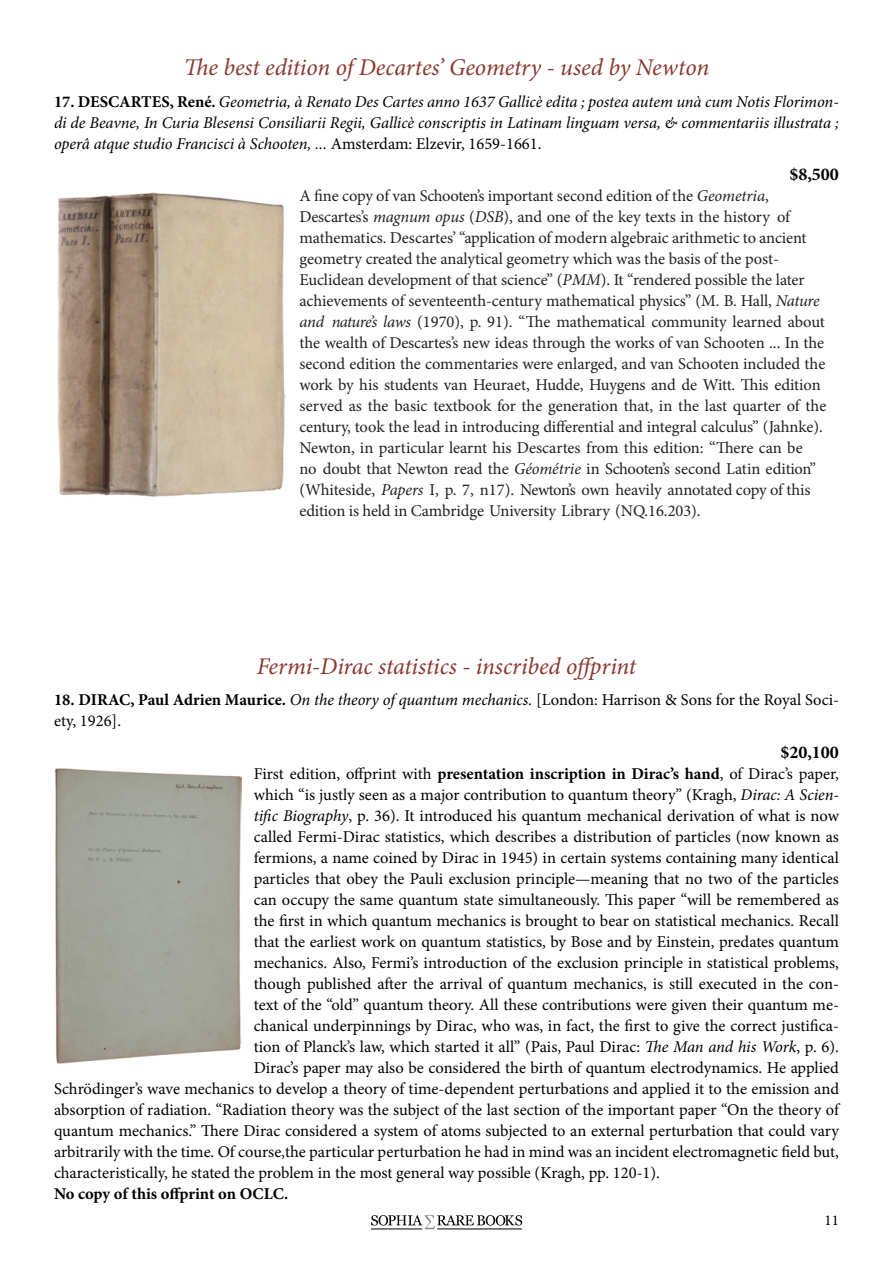
<style>
.page{position:relative;width:893px;height:1263px;background:#fff}
.page>*{position:absolute;margin:0;border:0;box-sizing:border-box;transform-origin:0 0}
.t1{font:italic 24px "Minion Pro";letter-spacing:-.01em;color:#893930}
.t2{font:700 18px "Minion Pro";color:#000}
.t3{font:16.5px/21px "Minion Pro";color:#000}
.t4{font:16.5px/21px "Minion Pro";letter-spacing:-.005em;color:#231f20}
.t5{font:italic 16.5px/21px "Minion Pro";letter-spacing:-.01em;color:#000;text-align:justify}
.t6{font:700 16.5px "Minion Pro";color:#000}
.t7{font:15px "Minion Pro";color:#000}
.s1{font-weight:700;font-style:normal}
.s2{font-style:normal}
.s3{font-style:italic}
.s4{font-weight:700}
</style>
<div class="page">
<svg style="left:371px;top:1215px;width:151px;height:14px"></svg>
<hr style="left:371px;top:1228px;width:51px;height:1px;background:#000101">
<hr style="left:437px;top:1228px;width:85px;height:1px;background:#000101">
<img style="left:57px;top:192px;width:229px;height:305px">
<img style="left:54px;top:768px;width:187px;height:295px">
<h1 class="t1" style="left:184px;top:51px;width:527px">The best edition of Decartes’ Geometry - used by Newton</h1>
<p class="t5" style="left:54px;top:91px;width:786px"><span class="s1">17. DESCARTES, René.</span> Geometria, à Renato Des Cartes anno 1637 Gallicè edita ; postea autem unà cum Notis Florimon&shy;di de Beavne, In Curia Blesensi Consiliarii Regii, Gallicè conscriptis in Latinam linguam versa, &amp; commentariis illustrata ; operâ atque studio Francisci à Schooten, ... <span class="s2">Amsterdam: Elzevir, 1659-1661.</span></p>
<p class="t2" style="left:789px;top:162px;width:51px">$8,500</p>
<p class="t4" style="left:299px;top:185px;width:528px">A fine copy of van Schooten’s important second edition of the <span class="s3">Geometria</span>, Descartes’s <span class="s3">magnum opus</span> (<span class="s3">DSB</span>), and one of the key texts in the history of mathematics. Descartes’ “application of modern algebraic arithmetic to ancient geometry created the analytical geometry which was the basis of the post-Euclidean development of that science” (<span class="s3">PMM</span>). It “rendered possible the later achievements of seventeenth-century mathematical physics” (M. B. Hall, <span class="s3">Nature and nature’s laws</span> (1970), p. 91). “The mathematical community learned about the wealth of Descartes’s new ideas through the works of van Schooten ... In the second edition the commentaries were enlarged, and van Schooten included the work by his students van Heuraet, Hudde, Huygens and de Witt. This edition served as the basic textbook for the generation that, in the last quarter of the century, took the lead in introducing differential and integral calculus” (Jahnke).<br>Newton, in particular learnt his Descartes from this edition: “There can be<br>no doubt that Newton read the <span class="s3">Géométrie</span> in Schooten’s second Latin edition” (Whiteside, <span class="s3">Papers</span> I, p. 7, n17). Newton’s own heavily annotated copy of this edition is held in Cambridge University Library (NQ.16.203).</p>
<h1 class="t1" style="left:257px;top:649px;width:381px">Fermi-Dirac statistics - inscribed offprint</h1>
<p class="t3" style="left:54px;top:689px;width:786px"><span class="s4">18. DIRAC, Paul Adrien Maurice.</span> <span class="s3">On the theory of quantum mechanics.</span> [London: Harrison &amp; Sons for the Royal Soci&shy;ety, 1926].</p>
<p class="t2" style="left:780px;top:739px;width:60px">$20,100</p>
<p class="t3" style="left:254px;top:763px;width:587px">First edition, offprint with <span class="s4">presentation inscription in Dirac’s hand</span>, of Dirac’s paper,</p>
<p class="t3" style="left:254px;top:784px;width:587px">which “is justly seen as a major contribution to quantum theory” (Kragh, <span class="s3">Dirac: A Scien-</span></p>
<p class="t3" style="left:254px;top:805px;width:587px"><span class="s3">tific Biography</span>, p. 36). It introduced his quantum mechanical derivation of what is now</p>
<p class="t3" style="left:254px;top:826px;width:587px">called Fermi-Dirac statistics, which describes a distribution of particles (now known as</p>
<p class="t3" style="left:254px;top:847px;width:587px">fermions, a name coined by Dirac in 1945) in certain systems containing many identical</p>
<p class="t3" style="left:254px;top:868px;width:587px">particles that obey the Pauli exclusion principle—meaning that no two of the particles</p>
<p class="t3" style="left:254px;top:889px;width:587px">can occupy the same quantum state simultaneously. This paper “will be remembered as</p>
<p class="t3" style="left:254px;top:910px;width:587px">the first in which quantum mechanics is brought to bear on statistical mechanics. Recall</p>
<p class="t3" style="left:254px;top:931px;width:587px">that the earliest work on quantum statistics, by Bose and by Einstein, predates quantum</p>
<p class="t3" style="left:254px;top:952px;width:587px">mechanics. Also, Fermi’s introduction of the exclusion principle in statistical problems,</p>
<p class="t3" style="left:254px;top:973px;width:587px">though published after the arrival of quantum mechanics, is still executed in the con-</p>
<p class="t3" style="left:254px;top:994px;width:587px">text of the “old” quantum theory. All these contributions were given their quantum me-</p>
<p class="t3" style="left:254px;top:1015px;width:587px">chanical underpinnings by Dirac, who was, in fact, the first to give the correct justifica-</p>
<p class="t3" style="left:254px;top:1036px;width:587px">tion of Planck’s law, which started it all” (Pais, Paul Dirac: <span class="s3">The Man and his Work</span>, p. 6).</p>
<p class="t3" style="left:254px;top:1057px;width:587px">Dirac’s paper may also be considered the birth of quantum electrodynamics. He applied</p>
<p class="t3" style="left:54px;top:1078px;width:786px">Schrödinger’s wave mechanics to develop a theory of time-dependent perturbations and applied it to the emission and</p>
<p class="t3" style="left:54px;top:1099px;width:786px">absorption of radiation. “Radiation theory was the subject of the last section of the important paper “On the theory of</p>
<p class="t3" style="left:54px;top:1120px;width:786px">quantum mechanics.” There Dirac considered a system of atoms subjected to an external perturbation that could vary</p>
<p class="t3" style="left:54px;top:1141px;width:786px">arbitrarily with the time. Of course,the particular perturbation he had in mind was an incident electromagnetic field but,</p>
<p class="t3" style="left:54px;top:1162px;width:607px">characteristically, he stated the problem in the most general way possible (Kragh, pp. 120-1).</p>
<p class="t6" style="left:54px;top:1182px;width:236px">No copy of this offprint on OCLC.</p>
<p class="t7" style="left:825px;top:1210px;width:16px">11</p>
</div>
